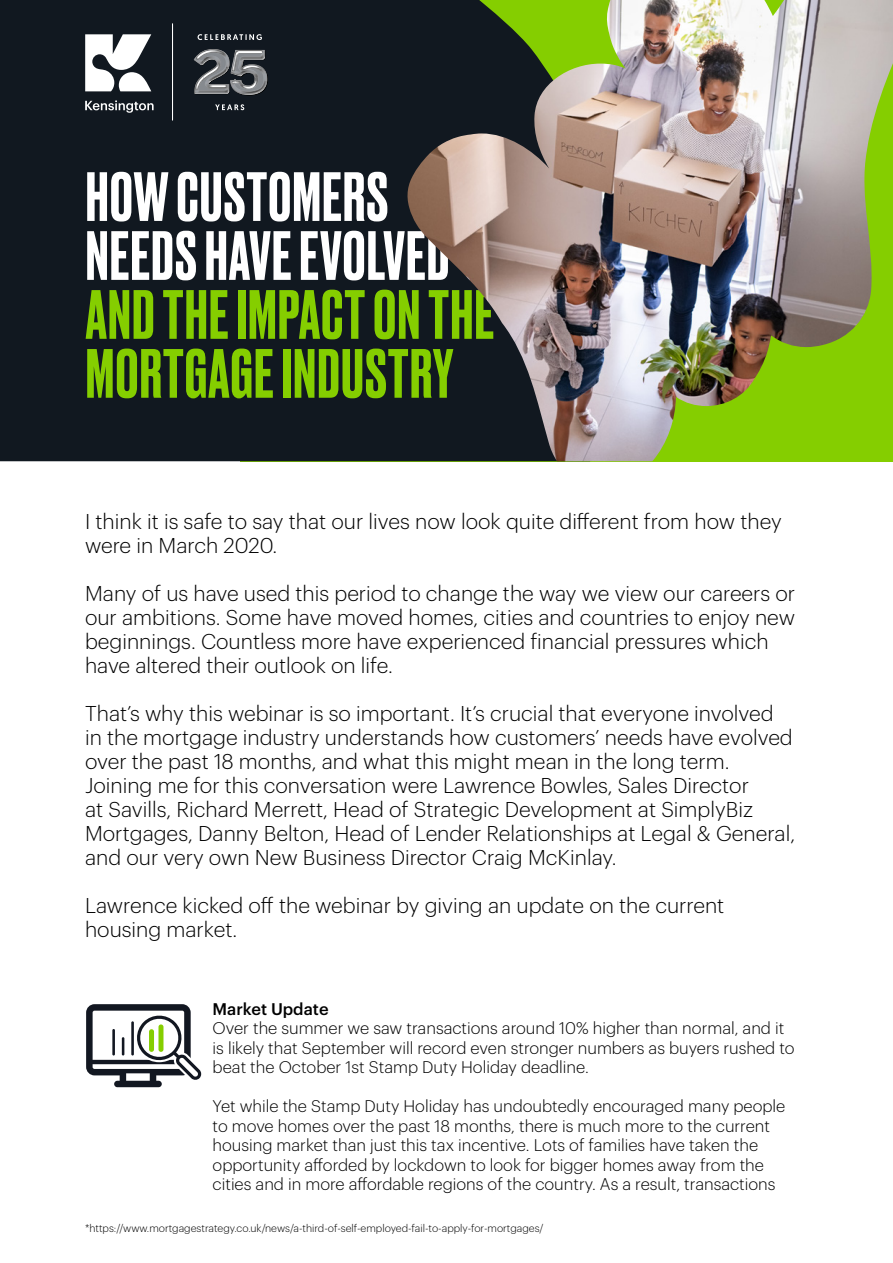
<style>
.page{position:relative;width:893px;height:1263px;background:#fff}
.page>*{position:absolute;margin:0;border:0;box-sizing:border-box;transform-origin:0 0}
.t1{font:500 65.55px/58.9px "Druk";letter-spacing:.02em;color:#85ce00}
.t2{font:500 65.55px/58.9px "Druk";letter-spacing:.02em;color:#fff}
.t3{font:300 21px/24px "Graphik LC";color:#000}
.t4{font:300 16.5px/19.5px "Graphik LC";color:#000}
.t5{font:500 16.5px "Graphik LC";color:#000}
.t6{font:300 10.5px "Graphik LC";color:#000}
</style>
<div class="page">
<div style="left:0;top:0;width:406px;height:461px;background:#111820"></div>
<svg style="left:86px;top:1004px;width:116px;height:83px"></svg>
<img style="left:406px;top:0;width:487px;height:461px">
<svg style="left:85px;top:34px;width:66px;height:57px"></svg>
<svg style="left:85px;top:100px;width:69px;height:13px"></svg>
<hr style="left:172px;top:25px;width:1px;height:95px;background:#fff">
<hr style="left:172px;top:23px;width:1px;height:96px;background:#fff">
<svg style="left:198px;top:34px;width:64px;height:6px"></svg>
<svg style="left:215px;top:104px;width:29px;height:6px"></svg>
<svg style="left:194px;top:49px;width:74px;height:47px;background:#63666a"></svg>
<h1 class="t2" style="left:86px;top:164px;width:365px">HOW CUSTOMERS<br>NEEDS HAVE EVOLVED</h1>
<h1 class="t1" style="left:86px;top:282px;width:410px">AND THE IMPACT ON THE<br>MORTGAGE INDUSTRY</h1>
<p class="t3" style="left:85px;top:507px;width:698px">I think it is safe to say that our lives now look quite different from how they were in March 2020.</p>
<p class="t3" style="left:85px;top:579px;width:712px">Many of us have used this period to change the way we view our careers or our ambitions. Some have moved homes, cities and countries to enjoy new beginnings. Countless more have experienced financial pressures which have altered their outlook on life.</p>
<p class="t3" style="left:85px;top:699px;width:712px">That’s why this webinar is so important. It’s crucial that everyone involved in the mortgage industry understands how customers’ needs have evolved over the past 18 months, and what this might mean in the long term.<br>Joining me for this conversation were Lawrence Bowles, Sales Director<br>at Savills, Richard Merrett, Head of Strategic Development at SimplyBiz Mortgages, Danny Belton, Head of Lender Relationships at Legal &amp; General, and our very own New Business Director Craig McKinlay.</p>
<p class="t3" style="left:85px;top:891px;width:641px">Lawrence kicked off the webinar by giving an update on the current housing market.</p>
<p class="t5" style="left:213px;top:996px;width:117px">Market Update</p>
<p class="t4" style="left:213px;top:1017px;width:583px">Over the summer we saw transactions around 10% higher than normal, and it is likely that September will record even stronger numbers as buyers rushed to beat the October 1st Stamp Duty Holiday deadline.</p>
<p class="t4" style="left:213px;top:1095px;width:574px">Yet while the Stamp Duty Holiday has undoubtedly encouraged many people to move homes over the past 18 months, there is much more to the current housing market than just this tax incentive. Lots of families have taken the opportunity afforded by lockdown to look for bigger homes away from the cities and in more affordable regions of the country. As a result, transactions</p>
<p class="t6" style="left:85px;top:1220px;width:460px">*https://www.mortgagestrategy.co.uk/news/a-third-of-self-employed-fail-to-apply-for-mortgages/</p>
</div>
